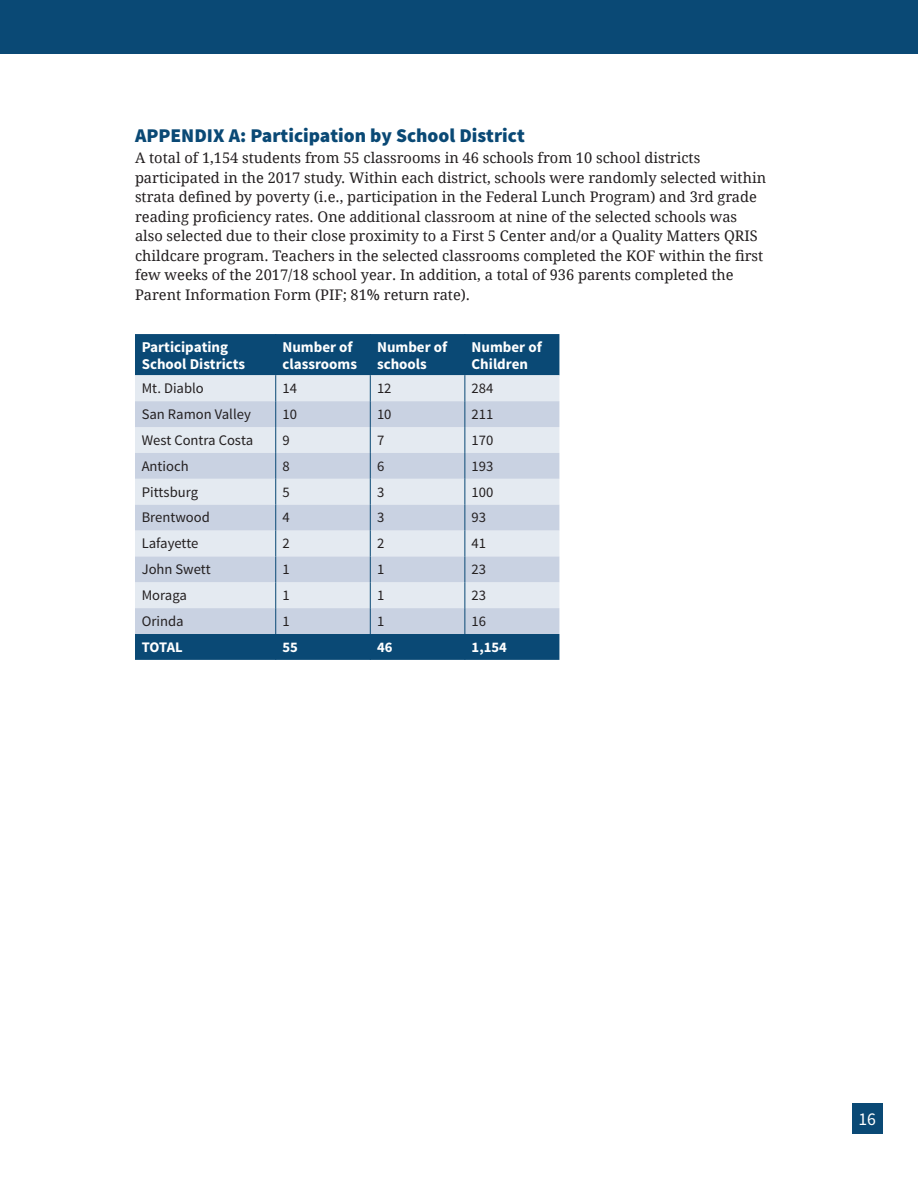
<style>
.page{position:relative;width:918px;height:1188px;background:#fff}
.page>*{position:absolute;margin:0;border:0;box-sizing:border-box;transform-origin:0 0}
.t1{font:900 19.5px "Source Sans Pro";color:#0a4975}
.t2{font:18px "Source Sans Pro";color:#fff}
.t3{font:700 15px/16.5px "Source Sans Pro";color:#fff}
.t4{font:14.7px/19.5px "Droid Serif";color:#231f20}
.t5{font:14.7px "Source Sans Pro";color:#231f20}
.t6{font:700 14.7px "Source Sans Pro";color:#fff}
</style>
<div class="page">
<div style="left:852px;top:1103px;width:31px;height:31px;background:#0a4975"></div>
<div style="left:0;top:0;width:918px;height:54px;background:#0a4975"></div>
<div style="left:135px;top:334px;width:424px;height:326px;background:#0a4975"></div>
<div style="left:135px;top:375px;width:424px;height:26px;background:#e4eaf1"></div>
<svg style="left:135px;top:401px;width:424px;height:233px;background:#d4dce8"></svg>
<hr style="left:275px;top:334px;width:1px;height:41px;background:#0a4975">
<hr style="left:370px;top:334px;width:1px;height:41px;background:#0a4975">
<hr style="left:464px;top:334px;width:1px;height:41px;background:#0a4975">
<svg style="left:275px;top:375px;width:1px;height:285px"></svg>
<svg style="left:370px;top:375px;width:1px;height:285px"></svg>
<svg style="left:464px;top:375px;width:1px;height:285px"></svg>
<h1 class="t1" style="left:135px;top:123px;width:391px">APPENDIX A: Participation by School District</h1>
<p class="t4" style="left:135px;top:148px;width:633px">A total of 1,154 students from 55 classrooms in 46 schools from 10 school districts participated in the 2017 study. Within each district, schools were randomly selected within strata defined by poverty (i.e., participation in the Federal Lunch Program) and 3rd grade reading proficiency rates. One additional classroom at nine of the selected schools was also selected due to their close proximity to a First 5 Center and/or a Quality Matters QRIS childcare program. Teachers in the selected classrooms completed the KOF within the first few weeks of the 2017/18 school year. In addition, a total of 936 parents completed the Parent Information Form (PIF; 81% return rate).</p>
<p class="t3" style="left:142px;top:339px;width:105px">Participating<br>School Districts</p>
<p class="t3" style="left:282px;top:339px;width:76px">Number of classrooms</p>
<p class="t3" style="left:377px;top:339px;width:72px">Number of schools</p>
<p class="t3" style="left:472px;top:339px;width:72px">Number of<br>Children</p>
<p class="t5" style="left:142px;top:379px;width:64px">Mt. Diablo</p>
<p class="t5" style="left:282px;top:379px;width:16px">14</p>
<p class="t5" style="left:377px;top:379px;width:16px">12</p>
<p class="t5" style="left:472px;top:379px;width:23px">284</p>
<p class="t5" style="left:142px;top:405px;width:111px">San Ramon Valley</p>
<p class="t5" style="left:282px;top:405px;width:16px">10</p>
<p class="t5" style="left:377px;top:405px;width:16px">10</p>
<p class="t5" style="left:472px;top:405px;width:23px">211</p>
<p class="t5" style="left:142px;top:431px;width:113px">West Contra Costa</p>
<p class="t5" style="left:282px;top:431px;width:9px">9</p>
<p class="t5" style="left:377px;top:431px;width:9px">7</p>
<p class="t5" style="left:472px;top:431px;width:23px">170</p>
<p class="t5" style="left:142px;top:457px;width:48px">Antioch</p>
<p class="t5" style="left:282px;top:457px;width:9px">8</p>
<p class="t5" style="left:377px;top:457px;width:9px">6</p>
<p class="t5" style="left:472px;top:457px;width:23px">193</p>
<p class="t5" style="left:142px;top:483px;width:58px">Pittsburg</p>
<p class="t5" style="left:282px;top:483px;width:9px">5</p>
<p class="t5" style="left:377px;top:483px;width:9px">3</p>
<p class="t5" style="left:472px;top:483px;width:23px">100</p>
<p class="t5" style="left:142px;top:508px;width:70px">Brentwood</p>
<p class="t5" style="left:282px;top:508px;width:9px">4</p>
<p class="t5" style="left:377px;top:508px;width:9px">3</p>
<p class="t5" style="left:472px;top:508px;width:16px">93</p>
<p class="t5" style="left:142px;top:534px;width:58px">Lafayette</p>
<p class="t5" style="left:282px;top:534px;width:9px">2</p>
<p class="t5" style="left:377px;top:534px;width:9px">2</p>
<p class="t5" style="left:472px;top:534px;width:16px">41</p>
<p class="t5" style="left:142px;top:560px;width:70px">John Swett</p>
<p class="t5" style="left:282px;top:560px;width:9px">1</p>
<p class="t5" style="left:377px;top:560px;width:9px">1</p>
<p class="t5" style="left:472px;top:560px;width:16px">23</p>
<p class="t5" style="left:142px;top:586px;width:47px">Moraga</p>
<p class="t5" style="left:282px;top:586px;width:9px">1</p>
<p class="t5" style="left:377px;top:586px;width:9px">1</p>
<p class="t5" style="left:472px;top:586px;width:16px">23</p>
<p class="t5" style="left:142px;top:612px;width:43px">Orinda</p>
<p class="t5" style="left:282px;top:612px;width:9px">1</p>
<p class="t5" style="left:377px;top:612px;width:9px">1</p>
<p class="t5" style="left:472px;top:612px;width:16px">16</p>
<p class="t6" style="left:142px;top:637px;width:42px">TOTAL</p>
<p class="t6" style="left:282px;top:637px;width:17px">55</p>
<p class="t6" style="left:377px;top:637px;width:17px">46</p>
<p class="t6" style="left:472px;top:637px;width:37px">1,154</p>
<p class="t2" style="left:859px;top:1108px;width:19px">16</p>
</div>
